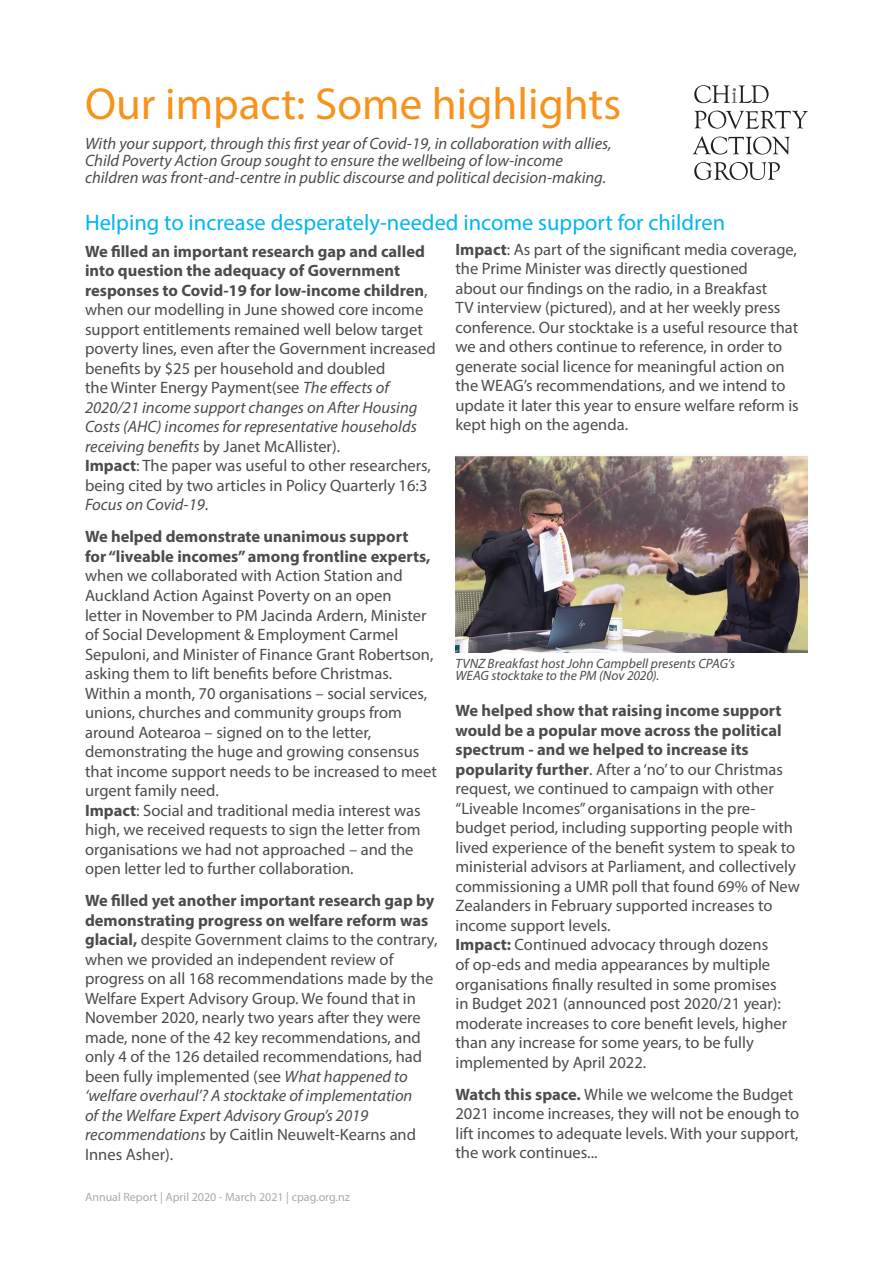
<style>
.page{position:relative;width:893px;height:1263px;background:#fff}
.page>*{position:absolute;margin:0;border:0;box-sizing:border-box;transform-origin:0 0}
.t1{font:45px "Myriad Pro";color:#f7931d}
.t2{font:22.5px "Myriad Pro";color:#00b6f0}
.t3{font:16.5px/19.5px "Myriad Pro";color:#4b4c4d}
.t4{font:italic 16.5px/17.2px "Myriad Pro";color:#4b4c4d}
.t5{font:700 16.5px/19.5px "Myriad Pro";color:#4b4c4d}
.t6{font:italic 13.5px/12px "Myriad Pro";color:#4b4c4d}
.t7{font:12px "Myriad Pro";color:#a7aaac}
.s1{font-weight:700}
.s2{font-style:italic}
</style>
<div class="page">
<img style="left:455px;top:455px;width:353px;height:198px">
<svg style="left:694px;top:85px;width:75px;height:18px"></svg>
<svg style="left:694px;top:111px;width:114px;height:18px"></svg>
<svg style="left:693px;top:136px;width:97px;height:19px"></svg>
<svg style="left:694px;top:162px;width:86px;height:18px"></svg>
<h1 class="t1" style="left:85px;top:76px;width:538px">Our impact: Some highlights</h1>
<p class="t4" style="left:85px;top:134px;width:528px">With your support, through this first year of Covid-19, in collaboration with allies,<br>Child Poverty Action Group sought to ensure the wellbeing of low-income children was front-and-centre in public discourse and political decision-making.</p>
<h2 class="t2" style="left:85px;top:209px;width:642px">Helping to increase desperately-needed income support for children</h2>
<p class="t3" style="left:85px;top:241px;width:352px"><span class="s1">We filled an important research gap and called into question the adequacy of Government responses to Covid-19 for low-income children</span>, when our modelling in June showed core income support entitlements remained well below target poverty lines, even after the Government increased benefits by $25 per household and doubled<br>the Winter Energy Payment(see <span class="s2">The effects of 2020/21 income support changes on After Housing Costs (AHC) incomes for representative households receiving benefits</span> by Janet McAllister).<br><span class="s1">Impact</span>: The paper was useful to other researchers, being cited by two articles in Policy Quarterly 16:3<br><span class="s2">Focus on Covid-19</span>.</p>
<p class="t5" style="left:85px;top:527px;width:347px">We helped demonstrate unanimous support for “liveable incomes” among frontline experts,</p>
<p class="t3" style="left:85px;top:566px;width:353px">when we collaborated with Action Station and Auckland Action Against Poverty on an open<br>letter in November to PM Jacinda Ardern, Minister of Social Development &amp; Employment Carmel Sepuloni, and Minister of Finance Grant Robertson, asking them to lift benefits before Christmas.<br>Within a month, 70 organisations – social services, unions, churches and community groups from around Aotearoa – signed on to the letter, demonstrating the huge and growing consensus that income support needs to be increased to meet urgent family need.<br><span class="s1">Impact</span>: Social and traditional media interest was high, we received requests to sign the letter from organisations we had not approached – and the open letter led to further collaboration.</p>
<p class="t3" style="left:85px;top:891px;width:354px"><span class="s1">We filled yet another important research gap by demonstrating progress on welfare reform was glacial,</span> despite Government claims to the contrary, when we provided an independent review of progress on all 168 recommendations made by the Welfare Expert Advisory Group. We found that in November 2020, nearly two years after they were made, none of the 42 key recommendations, and only 4 of the 126 detailed recommendations, had been fully implemented (see <span class="s2">What happened to ‘welfare overhaul’? A stocktake of implementation<br>of the Welfare Expert Advisory Group’s 2019 recommendations</span> by Caitlin Neuwelt-Kearns and Innes Asher).</p>
<p class="t3" style="left:455px;top:239px;width:345px"><span class="s1">Impact</span>: As part of the significant media coverage, the Prime Minister was directly questioned<br>about our findings on the radio, in a Breakfast<br>TV interview (pictured), and at her weekly press conference. Our stocktake is a useful resource that we and others continue to reference, in order to generate social licence for meaningful action on the WEAG’s recommendations, and we intend to update it later this year to ensure welfare reform is kept high on the agenda.</p>
<p class="t6" style="left:455px;top:657px;width:281px">TVNZ Breakfast host John Campbell presents CPAG’s<br>WEAG stocktake to the PM (Nov 2020).</p>
<p class="t3" style="left:455px;top:701px;width:346px"><span class="s1">We helped show that raising income support would be a popular move across the political spectrum - and we helped to increase its popularity further</span>. After a ‘no’ to our Christmas request, we continued to campaign with other “Liveable Incomes” organisations in the pre&shy;budget period, including supporting people with lived experience of the benefit system to speak to ministerial advisors at Parliament, and collectively commissioning a UMR poll that found 69% of New Zealanders in February supported increases to income support levels.<br><span class="s1">Impact:</span> Continued advocacy through dozens<br>of op-eds and media appearances by multiple organisations finally resulted in some promises<br>in Budget 2021 (announced post 2020/21 year): moderate increases to core benefit levels, higher than any increase for some years, to be fully implemented by April 2022.</p>
<p class="t3" style="left:455px;top:1084px;width:345px"><span class="s1">Watch this space.</span> While we welcome the Budget 2021 income increases, they will not be enough to lift incomes to adequate levels. With your support, the work continues...</p>
<p class="t7" style="left:85px;top:1190px;width:266px">Annual Report | April 2020 - March 2021 | cpag.org.nz</p>
</div>
